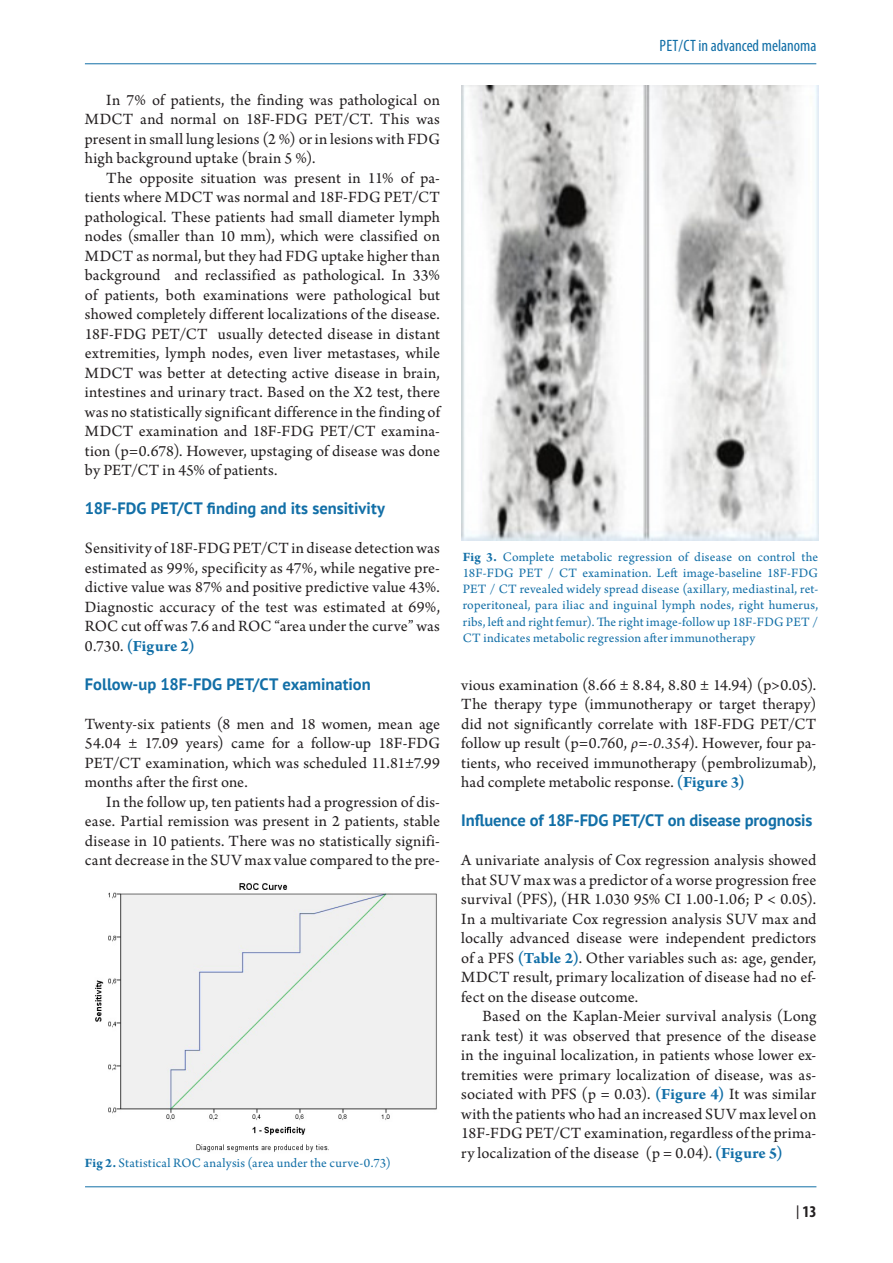
<style>
.page{position:relative;width:893px;height:1263px;background:#fff}
.page>*{position:absolute;margin:0;border:0;box-sizing:border-box;transform-origin:0 0}
.t1{font:16.5px/19.5px "Arno Pro";letter-spacing:.01em;color:#231f20;text-align:justify}
.t2{font:700 16.5px "PT Sans";color:#126fa7}
.t3{font:condensed 16.5px "Myriad Pro";color:#126fa7}
.t4{font:700 condensed 16.5px "Myriad Pro";color:#231f20}
.t5{font:13.5px/16.2px "Arno Pro";letter-spacing:.015em;color:#126fa7;text-align:justify}
.s1{font-weight:700;color:#126fa7}
.s2{font-weight:700}
.s3{font-style:italic}
.s4{font-family:"PT Sans";font-weight:400;font-stretch:normal}
</style>
<div class="page">
<hr style="left:85px;top:63px;width:731px;height:1px;background:#126fa7">
<hr style="left:85px;top:1186px;width:731px;height:1px;background:#126fa7">
<img style="left:95px;top:883px;width:342px;height:269px">
<img style="left:461px;top:85px;width:357px;height:456px">
<p class="t1" style="left:85px;top:91px;width:357px;text-indent:21px">In 7% of patients, the finding was pathological on MDCT and normal on 18F-FDG PET/CT. This was present in small lung lesions (2 %) or in lesions with FDG high background uptake (brain 5 %).</p>
<p class="t1" style="left:85px;top:169px;width:357px;text-indent:21px">The opposite situation was present in 11% of pa&shy;tients where MDCT was normal and 18F-FDG PET/CT pathological. These patients had small diameter lymph nodes (smaller than 10 mm), which were classified on MDCT as normal, but they had FDG uptake higher than background and reclassified as pathological. In 33% of patients, both examinations were pathological but showed completely different localizations of the disease.<br>18F-FDG PET/CT usually detected disease in distant extremities, lymph nodes, even liver metastases, while MDCT was better at detecting active disease in brain, intestines and urinary tract. Based on the X2 test, there was no statistically significant difference in the finding of MDCT examination and 18F-FDG PET/CT examina&shy;tion (p=0.678). However, upstaging of disease was done by PET/CT in 45% of patients.</p>
<p class="t2" style="left:85px;top:497px;width:302px">18F-FDG PET/CT finding and its sensitivity</p>
<p class="t1" style="left:85px;top:539px;width:357px">Sensitivity of 18F-FDG PET/CT in disease detectionwas estimated as 99%, specificity as 47%, while negative pre&shy;dictive value was 87% and positive predictive value 43%.<br>Diagnostic accuracy of the test was estimated at 69%, ROC cut off was 7.6 and ROC “area under the curve” was 0.730. <span class="s1">(Figure 2)</span></p>
<p class="t2" style="left:85px;top:673px;width:287px">Follow-up 18F-FDG PET/CT examination</p>
<p class="t1" style="left:85px;top:715px;width:357px">Twenty-six patients (8 men and 18 women, mean age 54.04 ± 17.09 years) came for a follow-up 18F-FDG PET/CT examination, which was scheduled 11.81±7.99 months after the first one.</p>
<p class="t1" style="left:85px;top:793px;width:357px;text-indent:21px">In the follow up, ten patients had a progression of dis&shy;ease. Partial remission was present in 2 patients, stable disease in 10 patients. There was no statistically signifi&shy;cant decrease in the SUV max value compared to the pre-</p>
<p class="t5" style="left:85px;top:1156px;width:308px"><span class="s2">Fig 2.</span> Statistical ROC analysis (area under the curve-0.73)</p>
<p class="t3" style="left:659px;top:35px;width:158px">PET/CT in advanced melanoma</p>
<p class="t5" style="left:463px;top:549px;width:357px"><span class="s2">Fig 3.</span> Complete metabolic regression of disease on control the 18F-FDG PET / CT examination. Left image-baseline 18F-FDG PET / CT revealed widely spread disease (axillary, mediastinal, ret&shy;roperitoneal, para iliac and inguinal lymph nodes, right humerus, ribs, left and right femur). The right image-follow up 18F-FDG PET / CT indicates metabolic regression after immunotherapy</p>
<p class="t1" style="left:461px;top:676px;width:357px">vious examination (8.66 ± 8.84, 8.80 ± 14.94) (p&gt;0.05).<br>The therapy type (immunotherapy or target therapy) did not significantly correlate with 18F-FDG PET/CT follow up result (p=0.760, <span class="s3">ρ=-0.354</span>). However, four pa&shy;tients, who received immunotherapy (pembrolizumab), had complete metabolic response. <span class="s1">(Figure 3)</span></p>
<p class="t2" style="left:461px;top:809px;width:353px">Influence of 18F-FDG PET/CT on disease prognosis</p>
<p class="t1" style="left:461px;top:851px;width:357px">A univariate analysis of Cox regression analysis showed that SUV max was a predictor of a worse progression free survival (PFS), (HR 1.030 95% CI 1.00-1.06; P &lt; 0.05).<br>In a multivariate Cox regression analysis SUV max and locally advanced disease were independent predictors of a PFS <span class="s1">(Table 2)</span>. Other variables such as: age, gender, MDCT result, primary localization of disease had no ef&shy;fect on the disease outcome.</p>
<p class="t1" style="left:461px;top:1007px;width:357px;text-indent:21px">Based on the Kaplan-Meier survival analysis (Long rank test) it was observed that presence of the disease in the inguinal localization, in patients whose lower ex&shy;tremities were primary localization of disease, was as&shy;sociated with PFS (p = 0.03). <span class="s1">(Figure 4)</span> It was similar with the patients who had an increased SUV max level on 18F-FDG PET/CT examination, regardless of the prima&shy;ry localization of the disease (p = 0.04). <span class="s1">(Figure 5)</span></p>
<p class="t4" style="left:796px;top:1201px;width:22px"><span class="s4">|</span> 13</p>
</div>
